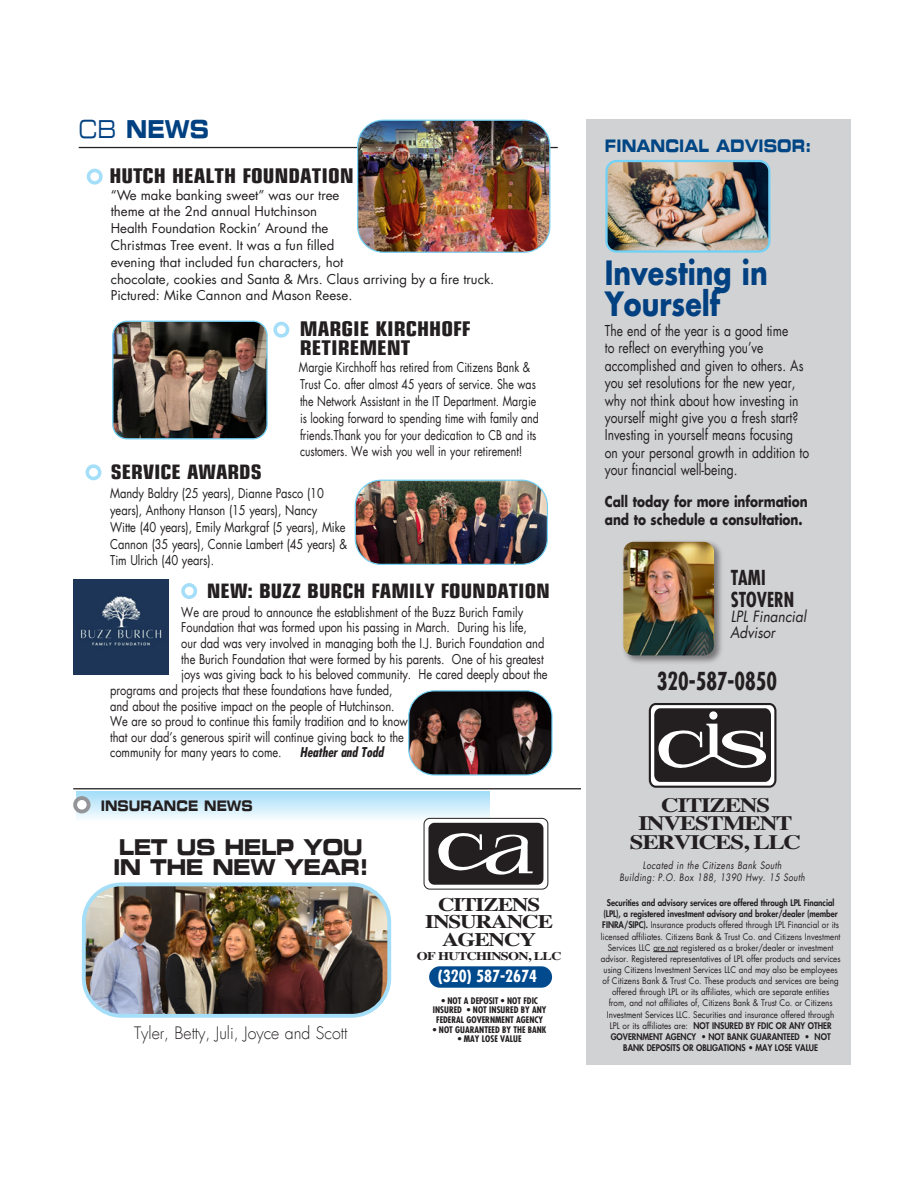
<style>
.page{position:relative;width:918px;height:1188px;background:#fff}
.page>*{position:absolute;margin:0;border:0;box-sizing:border-box;transform-origin:0 0}
.t1{font:700 32.7px/31px "Futura";color:#014181;scale:.82 1}
.t2{font:24.9px "Eurostile Bold Extended Two";color:#014181;scale:.75 1}
.t3{font:700 condensed 24.15px "Futura";color:#231f20;scale:.9 1}
.t4{font:22.05px/20.9px "Eurostile Bold Extended Two";letter-spacing:-.035em;color:#231f20;scale:.86 1}
.t5{font:700 condensed 20.4px/18.1px "Eurostile";color:#231f20;scale:1.1 1}
.t6{font:700 20.4px/18.8px "Times";letter-spacing:-.05em;color:#231f20;text-align:center;scale:1.2 1}
.t7{font:700 condensed 20.25px "Futura";color:#231f20;scale:.9 1}
.t8{font:700 condensed 20.1px "Eurostile";color:#231f20;scale:1.1 1}
.t9{font:700 19.2px/17.2px "Times";letter-spacing:-.05em;color:#231f20;text-align:center;scale:1.2 1}
.t10{font:17.4px "Eurostile Bold Extended Two";color:#004684;scale:.75 1}
.t11{font:300 16.8px "Futura";color:#231f20;scale:.95 1}
.t12{font:700 condensed 16.35px "Futura";color:#fff}
.t13{font:italic 15.15px/15.5px "Futura";color:#231f20;scale:.9 1}
.t14{font:14.7px/17.4px "Futura";color:#231f20;scale:.82 1}
.t15{font:700 14.7px/17.4px "Futura";color:#231f20;scale:.82 1}
.t16{font:14.55px "Eurostile Bold Extended Two";color:#231f20;scale:.75 1}
.t17{font:13.2px/16.8px "Futura";letter-spacing:-.005em;color:#231f20;scale:.84 1}
.t18{font:13.2px/16.8px "Futura";letter-spacing:-.005em;color:#231f20;scale:.8 1}
.t19{font:13.2px/16.8px "Futura";letter-spacing:-.005em;color:#231f20}
.t20{font:italic 700 condensed 13.2px "Futura";letter-spacing:-.005em;color:#231f20}
.t21{font:700 11.85px "Times";letter-spacing:-.05em;color:#231f20;scale:1.2 1}
.t22{font:italic 10.05px/12px "Futura";letter-spacing:.05em;color:#231f20;text-align:center;scale:.83 1}
.t23{font:8.85px/11.1px "Futura";color:#231f20;text-align:center;scale:.9 1}
.t24{font:700 condensed 8.85px/9.6px "Futura";color:#231f20;text-align:center}
.s1{font-family:"Eurostile Extended Two"}
.s2{font-weight:800}
</style>
<div class="page">
<div style="left:587px;top:120px;width:264px;height:945px;background:#d1d2d4"></div>
<svg style="left:649px;top:703px;width:128px;height:85px"></svg>
<hr style="left:79px;top:147px;width:479px;height:1px;background:#231f20">
<div style="left:621px;top:540px;width:102px;height:125px;background:#231f20;opacity:.51"></div>
<img style="left:623px;top:542px;width:91px;height:113px">
<svg style="left:653px;top:951px;width:25px;height:1px"></svg>
<svg style="left:77px;top:792px;width:412px;height:29px"></svg>
<div style="left:75px;top:798px;width:14px;height:13px;background:#fff;border-radius:50%"></div>
<div style="left:73px;top:796px;width:18px;height:17px;border:4px solid #939598;border-radius:50%"></div>
<hr style="left:73px;top:788px;width:508px;height:1px;background:#231f20">
<img style="left:113px;top:321px;width:153px;height:118px">
<div style="left:112px;top:321px;width:156px;height:118px;border:1px solid #72d1f6;border-radius:14px"></div>
<div style="left:87px;top:169px;width:16px;height:16px;border:4px solid #a4def8;border-radius:50%"></div>
<div style="left:273px;top:322px;width:16px;height:16px;border:4px solid #a4def8;border-radius:50%"></div>
<div style="left:86px;top:464px;width:15px;height:16px;border:4px solid #a4def8;border-radius:50%"></div>
<img style="left:358px;top:120px;width:192px;height:131px">
<div style="left:357px;top:120px;width:193px;height:133px;border:1px solid #72d1f6;border-radius:26px"></div>
<img style="left:355px;top:480px;width:192px;height:84px">
<div style="left:355px;top:480px;width:193px;height:85px;border:1px solid #72d1f6;border-radius:26px"></div>
<img style="left:410px;top:692px;width:141px;height:82px">
<div style="left:408px;top:690px;width:145px;height:86px;border:1px solid #72d1f6;border-radius:26px"></div>
<img style="left:73px;top:580px;width:95px;height:95px">
<div style="left:181px;top:583px;width:16px;height:16px;border:4px solid #a4def8;border-radius:50%"></div>
<div style="left:429px;top:966px;width:123px;height:22px;background:#004a8d;border-radius:11px"></div>
<svg style="left:424px;top:818px;width:124px;height:71px"></svg>
<div style="left:424px;top:818px;width:124px;height:72px;border:1px solid #231f20;border-radius:6px"></div>
<div style="left:428px;top:823px;width:115px;height:62px;background:#231f20;border-radius:6px"></div>
<svg style="left:438px;top:833px;width:95px;height:42px"></svg>
<img style="left:87px;top:887px;width:299px;height:126px">
<div style="left:82px;top:882px;width:309px;height:136px;border:4px solid #a4def8;border-radius:38px"></div>
<img style="left:608px;top:163px;width:160px;height:87px">
<div style="left:605px;top:160px;width:166px;height:93px;border:2px solid #72d1f6;border-radius:10px"></div>
<p class="t2" style="left:79px;top:116px;width:176px"><span class="s1">CB</span> NEWS</p>
<p class="t5" style="left:109px;top:168px;width:224px">HUTCH HEALTH FOUNDATION</p>
<p class="t19" style="left:111px;top:187px;width:385px">“We make banking sweet” was our tree<br>theme at the 2nd annual Hutchinson<br>Health Foundation Rockin’ Around the<br>Christmas Tree event. It was a fun filled<br>evening that included fun characters, hot<br>chocolate, cookies and Santa &amp; Mrs. Claus arriving by a fire truck.</p>
<p class="t19" style="left:111px;top:288px;width:243px">Pictured: Mike Cannon and Mason Reese.</p>
<p class="t5" style="left:300px;top:321px;width:157px">MARGIE KIRCHHOFF<br>RETIREMENT</p>
<p class="t8" style="left:111px;top:463px;width:139px">SERVICE AWARDS</p>
<p class="t18" style="left:299px;top:360px;width:302px">Margie Kirchhoff has retired from Citizens Bank &amp; Trust Co. after almost 45 years of service. She was the Network Assistant in the IT Department. Margie is looking forward to spending time with family and friends.Thank you for your dedication to CB and its customers. We wish you well in your retirement!</p>
<p class="t17" style="left:110px;top:486px;width:284px">Mandy Baldry (25 years), Dianne Pasco (10 years), Anthony Hanson (15 years), Nancy<br>Witte (40 years), Emily Markgraf (5 years), Mike Cannon (35 years), Connie Lambert (45 years) &amp; Tim Ulrich (40 years).</p>
<p class="t8" style="left:207px;top:581px;width:314px">NEW: BUZZ BURCH FAMILY FOUNDATION</p>
<p class="t17" style="left:181px;top:605px;width:409px">We are proud to announce the establishment of the Buzz Burich Family</p>
<p class="t17" style="left:181px;top:620px;width:413px">Foundation that was formed upon his passing in March. During his life,</p>
<p class="t17" style="left:181px;top:636px;width:434px">our dad was very involved in managing both the I.J. Burich Foundation and</p>
<p class="t17" style="left:181px;top:652px;width:433px">the Burich Foundation that were formed by his parents. One of his greatest</p>
<p class="t17" style="left:181px;top:667px;width:438px">joys was giving back to his beloved community. He cared deeply about the</p>
<p class="t17" style="left:110px;top:683px;width:338px">programs and projects that these foundations have funded,</p>
<p class="t17" style="left:110px;top:698px;width:340px">and about the positive impact on the people of Hutchinson.</p>
<p class="t17" style="left:110px;top:714px;width:356px">We are so proud to continue this family tradition and to know</p>
<p class="t17" style="left:110px;top:730px;width:351px">that our dad’s generous spirit will continue giving back to the</p>
<p class="t17" style="left:110px;top:745px;width:206px">community for many years to come.</p>
<p class="t20" style="left:300px;top:746px;width:85px">Heather and Todd</p>
<p class="t16" style="left:101px;top:798px;width:204px">INSURANCE NEWS</p>
<p class="t4" style="left:113px;top:838px;width:299px">LET US HELP YOU<br>IN THE NEW YEAR!</p>
<p class="t11" style="left:134px;top:1025px;width:226px">Tyler, Betty, Juli, Joyce and Scott</p>
<p class="t9" style="left:425px;top:894px;width:108px">CITIZENS<br>INSURANCE<br>AGENCY</p>
<p class="t21" style="left:417px;top:944px;width:122px">OF HUTCHINSON, LLC</p>
<p class="t12" style="left:438px;top:969px;width:101px">(320) 587-2674</p>
<p class="t24" style="left:433px;top:996px;width:115px">• NOT A DEPOSIT • NOT FDIC<br>INSURED • NOT INSURED BY ANY<br>FEDERAL GOVERNMENT AGENCY</p>
<p class="t24" style="left:433px;top:1025px;width:115px">• NOT GUARANTEED BY THE BANK</p>
<p class="t24" style="left:458px;top:1035px;width:65px">• MAY LOSE VALUE</p>
<p class="t10" style="left:605px;top:137px;width:277px">FINANCIAL ADVISOR:</p>
<p class="t1" style="left:605px;top:260px;width:200px">Investing in<br>Yourself</p>
<p class="t14" style="left:605px;top:323px;width:251px">The end of the year is a good time<br>to reflect on everything you’ve accomplished and given to others. As you set resolutions for the new year, why not think about how investing in yourself might give you a fresh start?<br>Investing in yourself means focusing on your personal growth in addition to your financial well-being.</p>
<p class="t15" style="left:605px;top:494px;width:249px">Call today for more information and to schedule a consultation.</p>
<p class="t7" style="left:731px;top:568px;width:40px">TAMI</p>
<p class="t7" style="left:731px;top:590px;width:72px">STOVERN</p>
<p class="t13" style="left:730px;top:610px;width:86px">LPL Financial<br>Advisor</p>
<p class="t3" style="left:657px;top:670px;width:135px">320-587-0850</p>
<p class="t6" style="left:639px;top:793px;width:130px">CITIZENS<br>INVESTMENT</p>
<p class="t6" style="left:630px;top:831px;width:144px">SERVICES, LLC</p>
<p class="t22" style="left:620px;top:860px;width:225px">Located in the Citizens Bank South<br>Building: P.O. Box 188, 1390 Hwy. 15 South</p>
<p class="t23" style="left:601px;top:898px;width:268px"><span class="s2">Securities and advisory services are offered through LPL Financial (LPL), a registered investment advisory and broker/dealer (member FINRA/SIPC).</span> Insurance products offered through LPL Financial or its licensed affiliates. Citizens Bank &amp; Trust Co. and Citizens Investment Services LLC are not registered as a broker/dealer or investment advisor. Registered representatives of LPL offer products and services using Citizens Investment Services LLC and may also be employees of Citizens Bank &amp; Trust Co. These products and services are being offered through LPL or its affiliates, which are separate entities<br>from, and not affiliates of, Citizens Bank &amp; Trust Co. or Citizens Investment Services LLC. Securities and insurance offered through<br>LPL or its affiliates are: <span class="s2">NOT INSURED BY FDIC OR ANY OTHER GOVERNMENT AGENCY • NOT BANK GUARANTEED • NOT BANK DEPOSITS OR OBLIGATIONS • MAY LOSE VALUE</span></p>
</div>
